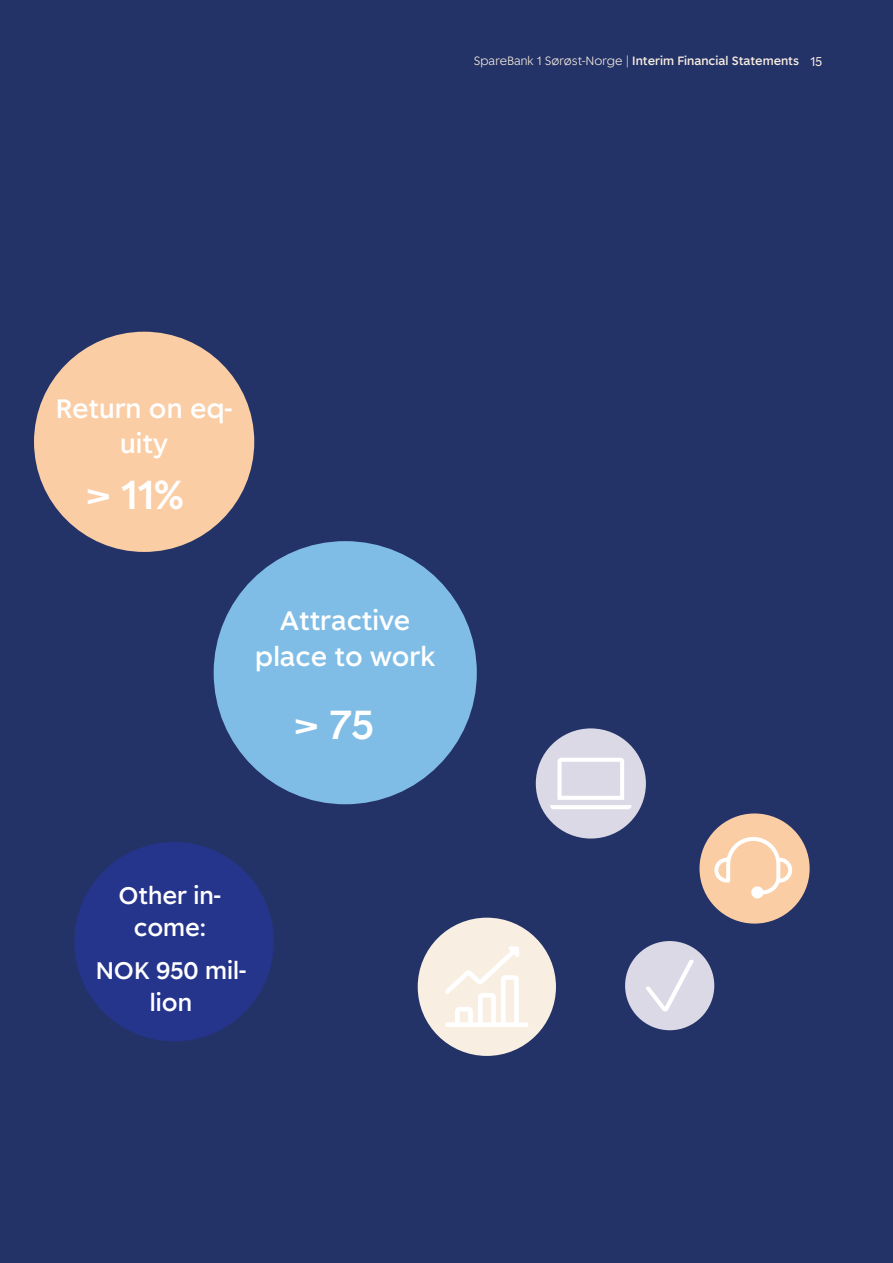
<style>
.page{position:relative;width:893px;height:1263px;background:#243367}
.page>*{position:absolute;margin:0;border:0;box-sizing:border-box;transform-origin:0 0}
.t1{font:500 40.35px "Spare Bank 1";color:#fff}
.t2{font:500 26.55px/35.4px "Spare Bank 1";color:#fff;text-align:center}
.t3{font:500 24px/32px "Spare Bank 1";color:#fff;text-align:center}
.t4{font:500 12px "Spare Bank 1";color:#f9eee2}
.s1{font-weight:300}
.s2{font-weight:400;font-size:12.75px}
</style>
<div class="page">
<div style="left:74px;top:842px;width:200px;height:199px;background:#26358c;border-radius:50%"></div>
<div style="left:214px;top:541px;width:263px;height:263px;background:#80bde6;border-radius:50%"></div>
<div style="left:536px;top:728px;width:110px;height:110px;background:#dbd9e6;border-radius:50%"></div>
<div style="left:625px;top:941px;width:89px;height:89px;background:#dbd9e6;border-radius:50%"></div>
<div style="left:418px;top:918px;width:138px;height:138px;background:#f9eee2;border-radius:50%"></div>
<div style="left:699px;top:813px;width:111px;height:110px;background:#fbcda5;border-radius:50%"></div>
<div style="left:34px;top:332px;width:220px;height:220px;background:#fbcda5;border-radius:50%"></div>
<svg style="left:445px;top:946px;width:83px;height:81px"></svg>
<svg style="left:714px;top:837px;width:78px;height:61px"></svg>
<svg style="left:646px;top:960px;width:48px;height:52px"></svg>
<svg style="left:550px;top:758px;width:82px;height:51px"></svg>
<p class="t4" style="left:474px;top:53px;width:350px"><span class="s1">SpareBank 1 Sørøst-Norge |</span> Interim Financial Statements <span class="s2">15</span></p>
<h2 class="t2" style="left:56px;top:390px;width:178px">Return on eq&shy;uity</h2>
<h1 class="t1" style="left:87px;top:468px;width:98px">&gt; 11%</h1>
<h2 class="t2" style="left:255px;top:602px;width:182px">Attractive place to work</h2>
<h1 class="t1" style="left:295px;top:698px;width:80px">&gt; 75</h1>
<h3 class="t3" style="left:118px;top:878px;width:104px">Other in&shy;come:</h3>
<h3 class="t3" style="left:96px;top:954px;width:152px">NOK 950 mil&shy;lion</h3>
</div>
